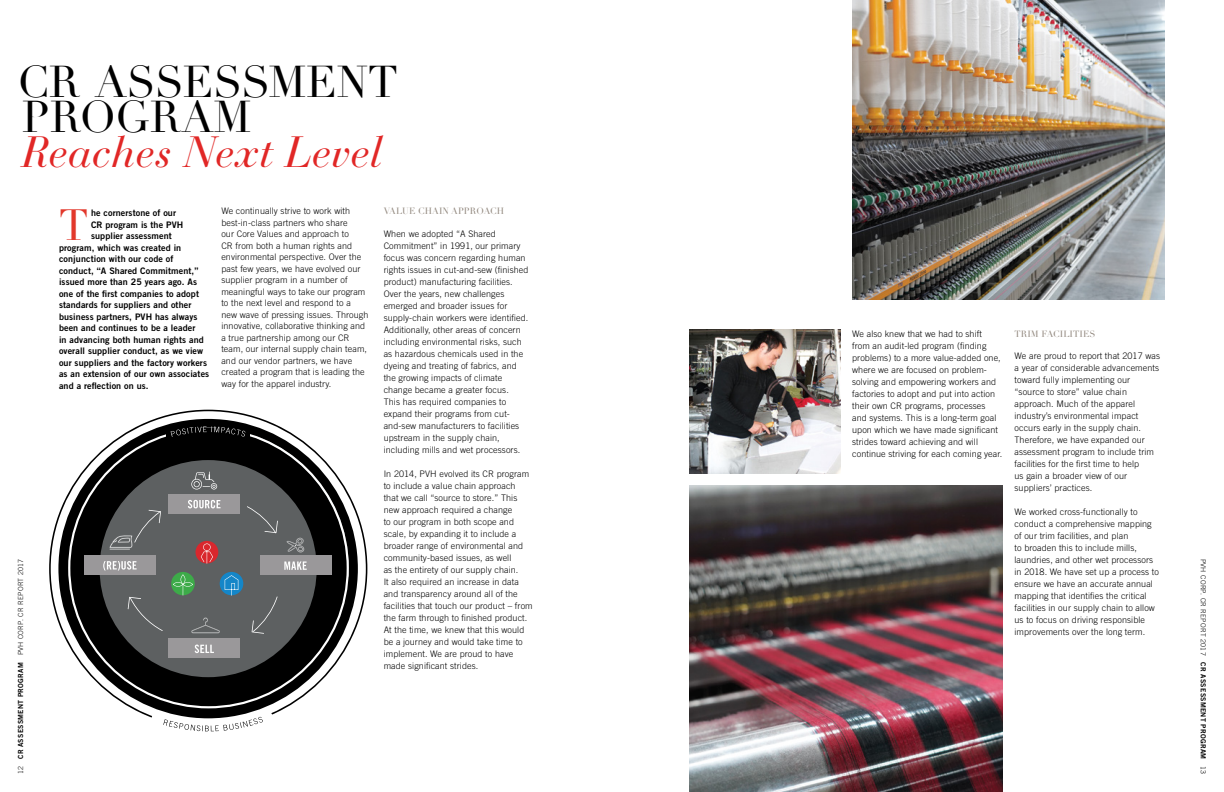
<style>
.page{position:relative;width:1224px;height:792px;background:#fff}
.page>*{position:absolute;margin:0;border:0;box-sizing:border-box;transform-origin:0 0}
.t1{font:43.5px/35px "Didot";color:#000}
.t2{font:italic 43.5px "Bauer Bodoni";color:#e12726}
.t3{font:42.7px "Didot";color:#e2382b}
.t4{font:300 9px/12px "Trade Gothic LT Std";letter-spacing:.01em;color:#000}
.t5{font:9px "Trade Gothic LT Std Bd 2";letter-spacing:.01em;color:#000}
.t6{font:9px "Didot";letter-spacing:.01em;color:#8f857b}
.t7{font:9px "Didot LH";letter-spacing:.01em;color:#8f857b}
.t8{font:300 7px "Trade Gothic LT Std";letter-spacing:.04em;color:#000}
.s1{font-family:"Trade Gothic LT Std Bd 2";font-weight:400}
</style>
<div class="page">
<img style="left:690px;top:485px;width:313px;height:307px">
<img style="left:852px;top:0;width:313px;height:299px">
<img style="left:690px;top:330px;width:150px;height:143px">
<svg style="left:49px;top:410px;width:318px;height:307px"></svg>
<div style="left:58px;top:419px;width:300px;height:299px;background:#000;border-radius:50%"></div>
<div style="left:100px;top:460px;width:217px;height:217px;background:#5d6061;border-radius:50%"></div>
<svg style="left:128px;top:597px;width:35px;height:34px"></svg>
<div style="left:168px;top:494px;width:72px;height:20px;background:#9a989a"></div>
<div style="left:84px;top:555px;width:72px;height:20px;background:#9a989a"></div>
<div style="left:168px;top:638px;width:72px;height:20px;background:#9a989a"></div>
<svg style="left:103px;top:561px;width:34px;height:10px"></svg>
<svg style="left:195px;top:645px;width:19px;height:8px"></svg>
<svg style="left:109px;top:510px;width:52px;height:40px"></svg>
<svg style="left:150px;top:708px;width:125px;height:24px"></svg>
<svg style="left:171px;top:426px;width:179px;height:208px"></svg>
<h1 class="t1" style="left:17px;top:65px;width:382px">CR ASSESSMENT<br>PROGRAM</h1>
<h1 class="t2" style="left:22px;top:126px;width:362px">Reaches Next Level</h1>
<p class="t8" style="left:16px;top:774px;width:217px;rotate:-90deg">12 <span class="s1">CR ASSESSMENT PROGRAM</span> PVH CORP. CR REPORT 2017</p>
<h2 class="t3" style="left:59px;top:200px;width:27px">T</h2>
<p class="t5" style="left:91px;top:207px;width:87px">he cornerstone of our</p>
<p class="t5" style="left:91px;top:219px;width:94px">CR program is the PVH</p>
<p class="t5" style="left:91px;top:230px;width:82px">supplier assessment</p>
<p class="t5" style="left:59px;top:242px;width:124px">program, which was created in</p>
<p class="t5" style="left:59px;top:253px;width:116px">conjunction with our code of</p>
<p class="t5" style="left:59px;top:265px;width:141px">conduct, “A Shared Commitment,”</p>
<p class="t5" style="left:59px;top:276px;width:140px">issued more than 25 years ago. As</p>
<p class="t5" style="left:59px;top:288px;width:141px">one of the first companies to adopt</p>
<p class="t5" style="left:59px;top:300px;width:134px">standards for suppliers and other</p>
<p class="t5" style="left:59px;top:311px;width:140px">business partners, PVH has always</p>
<p class="t5" style="left:59px;top:323px;width:138px">been and continues to be a leader</p>
<p class="t5" style="left:59px;top:334px;width:146px">in advancing both human rights and</p>
<p class="t5" style="left:59px;top:346px;width:146px">overall supplier conduct, as we view</p>
<p class="t5" style="left:59px;top:357px;width:149px">our suppliers and the factory workers</p>
<p class="t5" style="left:59px;top:369px;width:152px">as an extension of our own associates</p>
<p class="t5" style="left:59px;top:380px;width:91px">and a reflection on us.</p>
<p class="t4" style="left:221px;top:205px;width:149px;line-height:11.5px">We continually strive to work with best-in-class partners who share<br>our Core Values and approach to<br>CR from both a human rights and environmental perspective. Over the past few years, we have evolved our supplier program in a number of meaningful ways to take our program to the next level and respond to a new wave of pressing issues. Through innovative, collaborative thinking and a true partnership among our CR team, our internal supply chain team, and our vendor partners, we have created a program that is leading the way for the apparel industry.</p>
<p class="t6" style="left:384px;top:206px;width:122px">VALUE CHAIN APPROACH</p>
<p class="t4" style="left:384px;top:228px;width:146px">When we adopted “A Shared Commitment” in 1991, our primary focus was concern regarding human rights issues in cut-and-sew (finished product) manufacturing facilities.<br>Over the years, new challenges emerged and broader issues for supply-chain workers were identified.<br>Additionally, other areas of concern including environmental risks, such as hazardous chemicals used in the dyeing and treating of fabrics, and the growing impacts of climate change became a greater focus.<br>This has required companies to expand their programs from cut&shy;and-sew manufacturers to facilities upstream in the supply chain, including mills and wet processors.</p>
<p class="t4" style="left:384px;top:468px;width:151px">In 2014, PVH evolved its CR program to include a value chain approach<br>that we call “source to store.” This new approach required a change<br>to our program in both scope and scale, by expanding it to include a broader range of environmental and community-based issues, as well<br>as the entirety of our supply chain.<br>It also required an increase in data and transparency around all of the facilities that touch our product – from the farm through to finished product.<br>At the time, we knew that this would be a journey and would take time to implement. We are proud to have made significant strides.</p>
<p class="t4" style="left:852px;top:328px;width:152px">We also knew that we had to shift<br>from an audit-led program (finding problems) to a more value-added one, where we are focused on problem&shy;solving and empowering workers and factories to adopt and put into action their own CR programs, processes<br>and systems. This is a long-term goal upon which we have made significant strides toward achieving and will continue striving for each coming year.</p>
<p class="t7" style="left:1015px;top:329px;width:34px">TRIM FAC</p>
<p class="t7" style="left:1060px;top:329px;width:37px">ILITIES</p>
<p class="t4" style="left:1015px;top:350px;width:147px">We are proud to report that 2017 was a year of considerable advancements toward fully implementing our “source to store” value chain approach. Much of the apparel industry’s environmental impact occurs early in the supply chain.<br>Therefore, we have expanded our assessment program to include trim facilities for the first time to help<br>us gain a broader view of our suppliers’ practices.</p>
<p class="t4" style="left:1015px;top:506px;width:146px">We worked cross-functionally to conduct a comprehensive mapping of our trim facilities, and plan<br>to broaden this to include mills, laundries, and other wet processors in 2018. We have set up a process to ensure we have an accurate annual mapping that identifies the critical facilities in our supply chain to allow us to focus on driving responsible improvements over the long term.</p>
<p class="t8" style="left:1208px;top:559px;width:217px;rotate:90deg">PVH CORP. CR REPORT 2017 <span class="s1">CR ASSESSMENT PROGRAM</span> 13</p>
</div>
